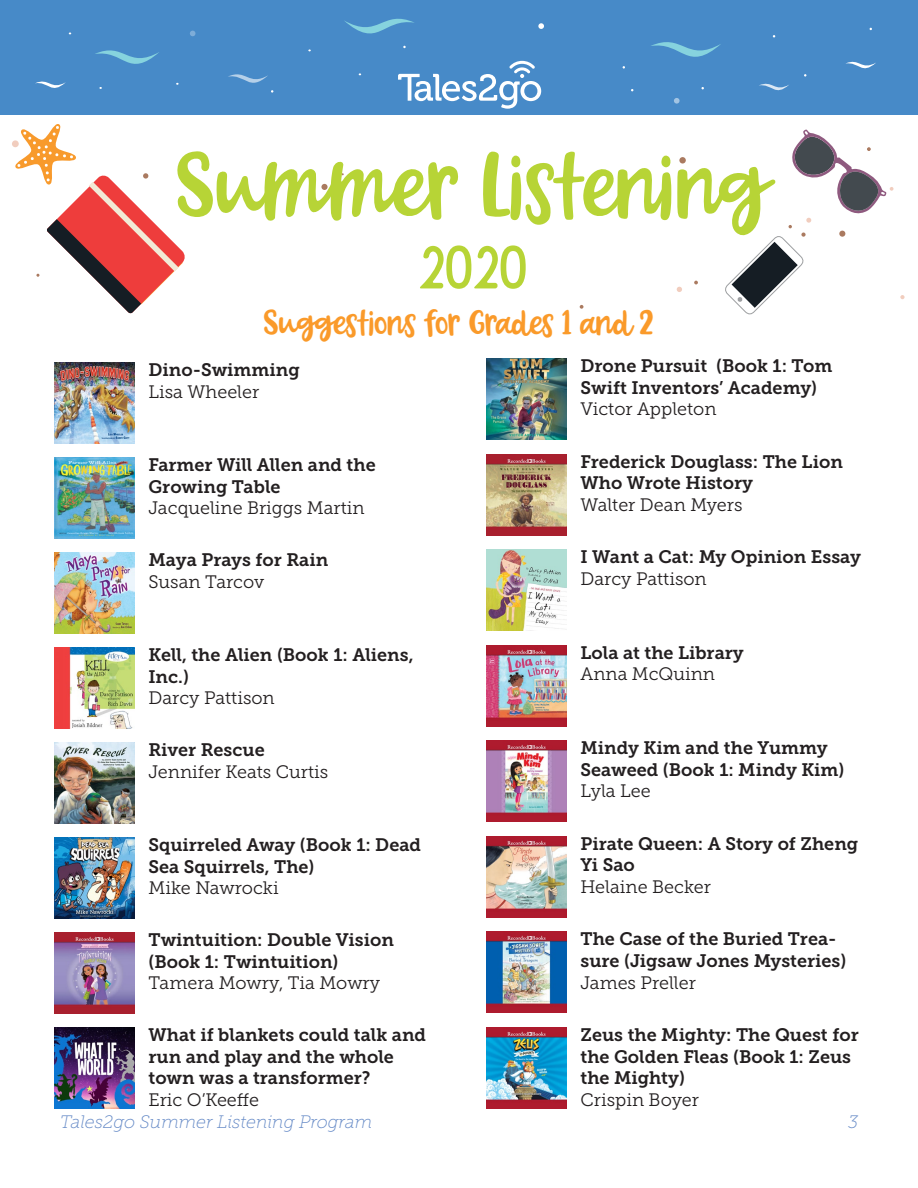
<style>
.page{position:relative;width:918px;height:1188px;background:#fff}
.page>*{position:absolute;margin:0;border:0;box-sizing:border-box;transform-origin:0 0}
.t1{font:85.5px "Forever Grateful";color:#b7d436}
.t2{font:67.5px "Nature Spirit";color:#b7d436}
.t3{font:33px "Forever Grateful";color:#fa9a2a}
.t4{font:18px/21.6px "Museo Slab 700";color:#231f20}
.t5{font:18px "Museo Slab 300";color:#231f20}
.t6{font:italic 18px "Museo Slab 100";color:#6489c6}
</style>
<div class="page">
<div style="left:0;top:0;width:918px;height:115px;background:#478ac8"></div>
<svg style="left:95px;top:50px;width:64px;height:14px"></svg>
<svg style="left:651px;top:42px;width:70px;height:15px"></svg>
<svg style="left:228px;top:74px;width:40px;height:9px"></svg>
<svg style="left:759px;top:84px;width:30px;height:6px"></svg>
<svg style="left:846px;top:61px;width:30px;height:8px"></svg>
<svg style="left:35px;top:81px;width:31px;height:7px"></svg>
<svg style="left:190px;top:31px;width:6px;height:5px"></svg>
<svg style="left:674px;top:98px;width:6px;height:6px"></svg>
<svg style="left:538px;top:23px;width:6px;height:6px"></svg>
<svg style="left:344px;top:18px;width:70px;height:31px"></svg>
<div style="left:321px;top:184px;width:7px;height:6px;background:#aa7a60;border-radius:50%"></div>
<svg style="left:677px;top:287px;width:5px;height:5px"></svg>
<svg style="left:694px;top:281px;width:4px;height:3px"></svg>
<svg style="left:580px;top:305px;width:3px;height:4px"></svg>
<div style="left:679px;top:157px;width:7px;height:7px;background:#aa7a60;border-radius:50%"></div>
<svg style="left:900px;top:295px;width:5px;height:4px"></svg>
<svg style="left:13px;top:124px;width:172px;height:190px"></svg>
<svg style="left:398px;top:61px;width:143px;height:48px"></svg>
<svg style="left:725px;top:129px;width:169px;height:186px"></svg>
<img style="left:54px;top:363px;width:81px;height:81px">
<img style="left:486px;top:358px;width:81px;height:81px">
<img style="left:54px;top:458px;width:81px;height:81px">
<img style="left:486px;top:454px;width:81px;height:81px">
<img style="left:486px;top:550px;width:81px;height:81px">
<img style="left:54px;top:648px;width:81px;height:81px">
<img style="left:486px;top:645px;width:81px;height:81px">
<img style="left:54px;top:553px;width:81px;height:81px">
<img style="left:486px;top:741px;width:81px;height:81px">
<img style="left:486px;top:836px;width:81px;height:81px">
<img style="left:54px;top:743px;width:81px;height:81px">
<img style="left:54px;top:838px;width:81px;height:81px">
<img style="left:486px;top:932px;width:81px;height:81px">
<img style="left:54px;top:933px;width:81px;height:81px">
<img style="left:486px;top:1027px;width:81px;height:81px">
<img style="left:54px;top:1027px;width:81px;height:81px">
<h1 class="t1" style="left:177px;top:147px;width:592px">Summer Listening</h1>
<h2 class="t2" style="left:419px;top:234px;width:110px">2020</h2>
<h3 class="t3" style="left:264px;top:308px;width:391px">Suggestions for Grades 1 and 2</h3>
<p class="t4" style="left:148px;top:359px;width:153px">Dino-Swimming</p>
<p class="t5" style="left:148px;top:382px;width:112px">Lisa Wheeler</p>
<p class="t4" style="left:148px;top:454px;width:229px">Farmer Will Allen and the<br>Growing Table</p>
<p class="t5" style="left:148px;top:498px;width:218px">Jacqueline Briggs Martin</p>
<p class="t4" style="left:148px;top:549px;width:181px">Maya Prays for Rain</p>
<p class="t5" style="left:148px;top:572px;width:117px">Susan Tarcov</p>
<p class="t4" style="left:148px;top:644px;width:267px">Kell, the Alien (Book 1: Aliens,<br>Inc.)</p>
<p class="t5" style="left:148px;top:688px;width:128px">Darcy Pattison</p>
<p class="t4" style="left:148px;top:739px;width:118px">River Rescue</p>
<p class="t5" style="left:148px;top:762px;width:181px">Jennifer Keats Curtis</p>
<p class="t4" style="left:148px;top:834px;width:274px">Squirreled Away (Book 1: Dead<br>Sea Squirrels, The)</p>
<p class="t5" style="left:148px;top:878px;width:132px">Mike Nawrocki</p>
<p class="t4" style="left:148px;top:929px;width:247px">Twintuition: Double Vision (Book 1: Twintuition)</p>
<p class="t5" style="left:148px;top:973px;width:233px">Tamera Mowry, Tia Mowry</p>
<p class="t4" style="left:148px;top:1024px;width:279px">What if blankets could talk and run and play and the whole town was a transformer?</p>
<p class="t5" style="left:148px;top:1090px;width:112px">Eric O’Keeffe</p>
<p class="t4" style="left:580px;top:355px;width:253px">Drone Pursuit (Book 1: Tom<br>Swift Inventors’ Academy)</p>
<p class="t5" style="left:580px;top:399px;width:138px">Victor Appleton</p>
<p class="t4" style="left:580px;top:451px;width:264px">Frederick Douglass: The Lion<br>Who Wrote History</p>
<p class="t5" style="left:580px;top:495px;width:164px">Walter Dean Myers</p>
<p class="t4" style="left:580px;top:546px;width:282px">I Want a Cat: My Opinion Essay</p>
<p class="t5" style="left:580px;top:569px;width:128px">Darcy Pattison</p>
<p class="t4" style="left:580px;top:642px;width:165px">Lola at the Library</p>
<p class="t5" style="left:580px;top:664px;width:136px">Anna McQuinn</p>
<p class="t4" style="left:580px;top:737px;width:265px">Mindy Kim and the Yummy<br>Seaweed (Book 1: Mindy Kim)</p>
<p class="t5" style="left:580px;top:781px;width:72px">Lyla Lee</p>
<p class="t4" style="left:580px;top:833px;width:279px">Pirate Queen: A Story of Zheng<br>Yi Sao</p>
<p class="t5" style="left:580px;top:877px;width:132px">Helaine Becker</p>
<p class="t4" style="left:580px;top:929px;width:267px">The Case of the Buried Trea&shy;sure (Jigsaw Jones Mysteries)</p>
<p class="t5" style="left:580px;top:973px;width:117px">James Preller</p>
<p class="t4" style="left:580px;top:1024px;width:280px">Zeus the Mighty: The Quest for the Golden Fleas (Book 1: Zeus the Mighty)</p>
<p class="t5" style="left:580px;top:1090px;width:120px">Crispin Boyer</p>
<p class="t6" style="left:60px;top:1112px;width:314px">Tales2go Summer Listening Program</p>
<p class="t6" style="left:848px;top:1112px;width:11px">3</p>
</div>
